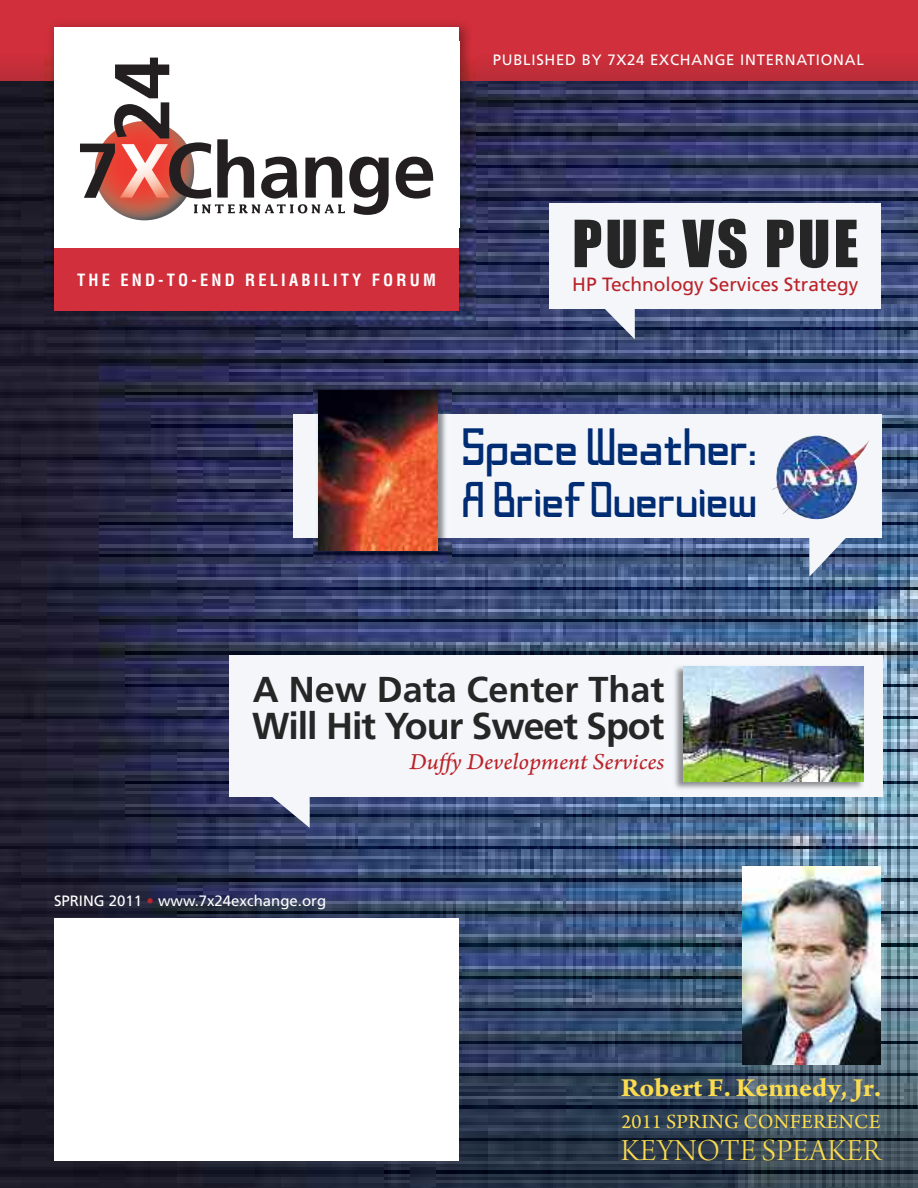
<style>
.page{position:relative;width:918px;height:1188px;background:#fff}
.page>*{position:absolute;margin:0;border:0;box-sizing:border-box;transform-origin:0 0}
.t1{font:60px "Impact";letter-spacing:.05em;color:#272627}
.t2{font:48.15px "Donline";letter-spacing:.05em;color:#002c74}
.t3{font:46.05px "Donline";letter-spacing:.05em;color:#002c74}
.t4{font:700 37.5px "Frutiger";letter-spacing:-.03em;color:#272627}
.t5{font:700 36px "Frutiger";color:#272627}
.t6{font:32.4px "Arno Pro Light Display";letter-spacing:.01em;color:#fbdc50}
.t7{font:700 27.45px "Arno Pro";color:#fbdc50;scale:1.05 1}
.t8{font:24px "Arno Pro Italic Sm Text";color:#ba2329;scale:1.05 1}
.t9{font:21.15px "Arno Pro";letter-spacing:.01em;color:#fbdc50}
.t10{font:19.2px "Frutiger";color:#ba2329}
.t11{font:700 condensed 16.5px "Helvetica";letter-spacing:.195em;color:#fff}
.t12{font:15px "Frutiger";letter-spacing:.05em;color:#fff}
.t13{font:15px "Frutiger";color:#fff}
.s1{color:#ba2329}
</style>
<div class="page">
<img style="left:0;top:82px;width:918px;height:1106px">
<div style="left:549px;top:203px;width:332px;height:105px;background:#f4f6fa"></div>
<div style="left:293px;top:414px;width:589px;height:124px;background:#f4f6fa"></div>
<div style="left:229px;top:655px;width:654px;height:141px;background:#f4f6fa"></div>
<div style="left:0;top:0;width:918px;height:81px;background:#d12f3b"></div>
<img style="left:0;top:81px;width:918px;height:1px">
<img style="left:45px;top:24px;width:430px;height:300px">
<img style="left:45px;top:81px;width:430px;height:1px">
<div style="left:54px;top:27px;width:405px;height:281px;background:#fff"></div>
<svg style="left:396px;top:157px;width:37px;height:42px"></svg>
<svg style="left:80px;top:58px;width:309px;height:157px"></svg>
<div style="left:54px;top:248px;width:405px;height:62px;background:#d12f3b"></div>
<div style="left:54px;top:918px;width:405px;height:243px;background:#fff"></div>
<img style="left:742px;top:866px;width:139px;height:198px">
<img style="left:674px;top:666px;width:190px;height:123px">
<img style="left:684px;top:667px;width:180px;height:114px">
<svg style="left:242px;top:796px;width:68px;height:32px"></svg>
<svg style="left:581px;top:308px;width:54px;height:31px"></svg>
<svg style="left:809px;top:519px;width:56px;height:58px"></svg>
<img style="left:772px;top:436px;width:97px;height:83px">
<img style="left:313px;top:386px;width:138px;height:177px">
<img style="left:318px;top:390px;width:120px;height:160px">
<p class="t12" style="left:493px;top:54px;width:373px">PUBLISHED BY 7X24 EXCHANGE INTERNATIONAL</p>
<p class="t11" style="left:77px;top:274px;width:360px">THE END-TO-END RELIABILITY FORUM</p>
<h1 class="t1" style="left:572px;top:207px;width:288px">PUE VS PUE</h1>
<p class="t10" style="left:572px;top:277px;width:288px">HP Technology Services Strategy</p>
<h2 class="t2" style="left:463px;top:429px;width:294px">Space Weather:</h2>
<h3 class="t3" style="left:463px;top:482px;width:294px">A Brief Overview</h3>
<h3 class="t5" style="left:253px;top:675px;width:413px">A New Data Center That</h3>
<h3 class="t4" style="left:252px;top:711px;width:414px">Will Hit Your Sweet Spot</h3>
<h3 class="t8" style="left:409px;top:752px;width:244px">Duffy Development Services</h3>
<p class="t13" style="left:54px;top:894px;width:274px">SPRING 2011 <span class="s1">•</span> www.7x24exchange.org</p>
<h3 class="t7" style="left:621px;top:1078px;width:249px">Robert F. Kennedy, Jr.</h3>
<h3 class="t9" style="left:622px;top:1114px;width:260px">2011 SPRING CONFERENCE</h3>
<h3 class="t6" style="left:621px;top:1138px;width:262px">KEYNOTE SPEAKER</h3>
</div>
